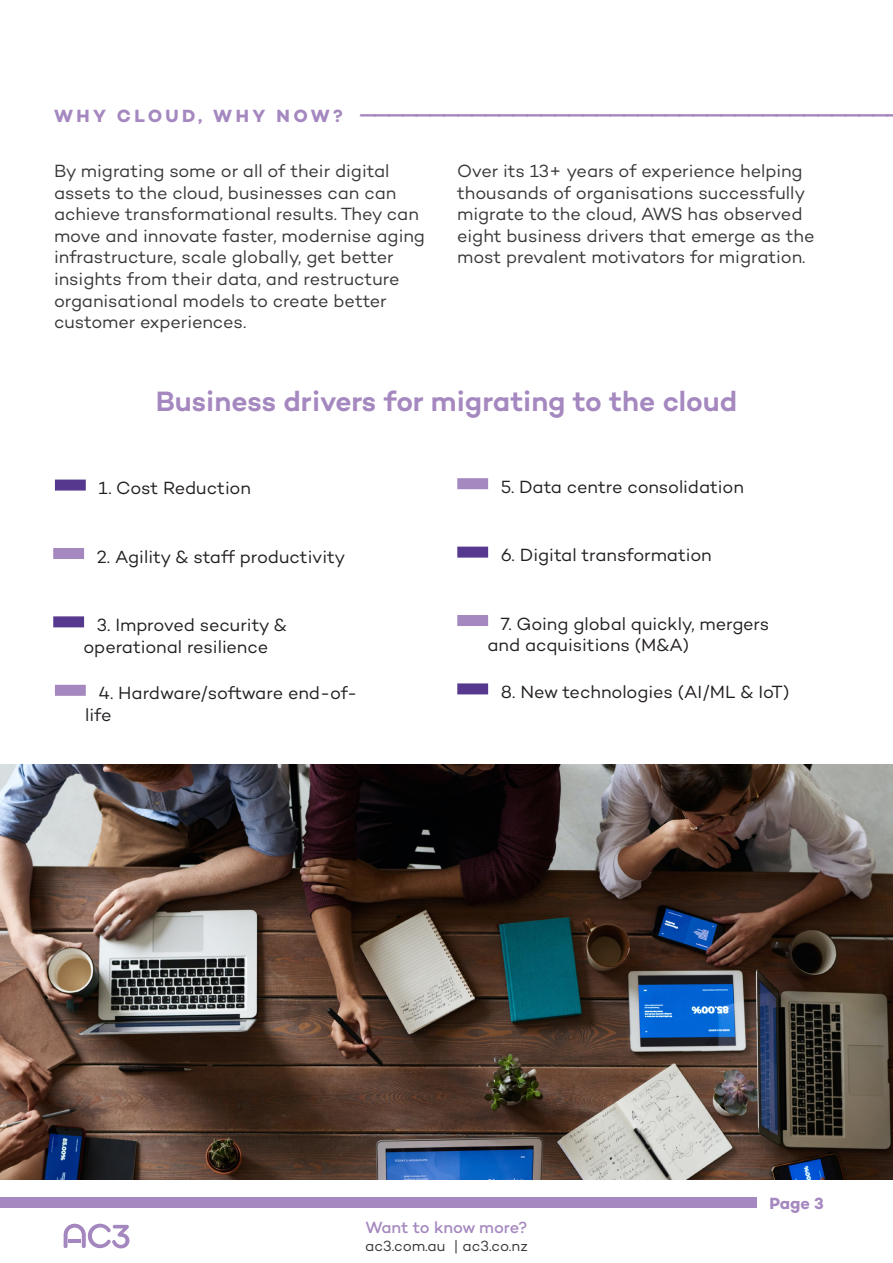
<style>
.page{position:relative;width:893px;height:1263px;background:#fff}
.page>*{position:absolute;margin:0;border:0;box-sizing:border-box;transform-origin:0 0}
.t1{font:600 28.5px "Campton";color:#a588bf}
.Body_Copy{font:18px/21.6px "Campton";letter-spacing:-.005em;color:#373837}
.t2{font:18px/21.6px "Campton";letter-spacing:-.005em;color:#231f20}
.Title__tab_to_create{font:700 18px "Campton";color:#a588bf}
.t3{font:500 16.5px "Campton";letter-spacing:-.005em;color:#a588bf}
.t4{font:700 16.5px "Campton";color:#a588bf}
.t5{font:15px "Campton";color:#373837}
</style>
<div class="page">
<svg style="left:64px;top:1223px;width:66px;height:25px"></svg>
<div style="left:0;top:1197px;width:756px;height:11px;background:#a588bf"></div>
<div style="left:55px;top:480px;width:31px;height:11px;background:#56388f;border:2px solid #56388f"></div>
<div style="left:53px;top:548px;width:31px;height:11px;background:#a588bf"></div>
<div style="left:53px;top:616px;width:31px;height:11px;background:#56388f;border:2px solid #56388f"></div>
<div style="left:55px;top:685px;width:31px;height:11px;background:#a588bf;border:2px solid #a588bf"></div>
<div style="left:457px;top:478px;width:31px;height:11px;background:#a588bf;border:2px solid #a588bf"></div>
<div style="left:457px;top:547px;width:31px;height:11px;background:#56388f;border:2px solid #56388f"></div>
<div style="left:457px;top:615px;width:31px;height:11px;background:#a588bf"></div>
<div style="left:457px;top:683px;width:31px;height:11px;background:#56388f;border:2px solid #56388f"></div>
<img style="left:0;top:765px;width:893px;height:414px">
<p class="Title__tab_to_create" style="left:54px;top:103px;width:837px">W H Y C L O U D , W H Y N O W ? ——————————————————————————————————————</p>
<p class="Body_Copy" style="left:54px;top:160px;width:373px">By migrating some or all of their digital assets to the cloud, businesses can can achieve transformational results. They can move and innovate faster, modernise aging infrastructure, scale globally, get better insights from their data, and restructure organisational models to create better customer experiences.</p>
<p class="Body_Copy" style="left:457px;top:160px;width:359px">Over its 13+ years of experience helping thousands of organisations successfully migrate to the cloud, AWS has observed eight business drivers that emerge as the most prevalent motivators for migration.</p>
<p class="t1" style="left:156px;top:383px;width:583px">Business drivers for migrating to the cloud</p>
<p class="t2" style="left:99px;top:477px;width:154px">1. Cost Reduction</p>
<p class="t2" style="left:501px;top:475px;width:244px">5. Data centre consolidation</p>
<p class="t2" style="left:97px;top:545px;width:250px">2. Agility &amp; staff productivity</p>
<p class="t2" style="left:501px;top:544px;width:212px">6. Digital transformation</p>
<p class="t2" style="left:83px;top:614px;width:205px;text-indent:14px">3. Improved security &amp; operational resilience</p>
<p class="t2" style="left:85px;top:682px;width:274px;text-indent:14px">4. Hardware/software end-of&shy;life</p>
<p class="t2" style="left:487px;top:612px;width:283px;text-indent:14px">7. Going global quickly, mergers and acquisitions (M&amp;A)</p>
<p class="t2" style="left:501px;top:681px;width:290px">8. New technologies (AI/ML &amp; IoT)</p>
<p class="t3" style="left:366px;top:1217px;width:163px">Want to know more?</p>
<p class="t5" style="left:365px;top:1237px;width:164px">ac3.com.au | ac3.co.nz</p>
<p class="t4" style="left:769px;top:1193px;width:56px">Page 3</p>
</div>
